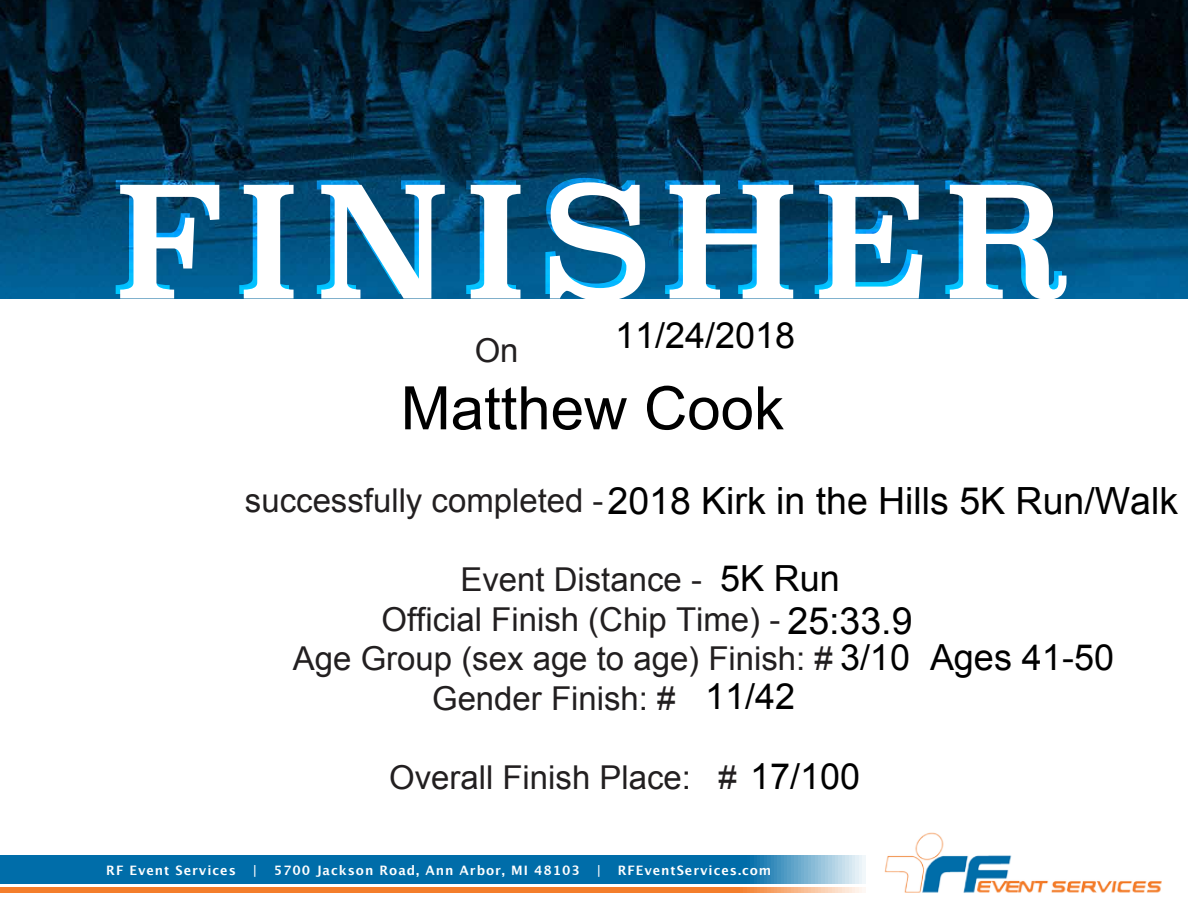
<style>
.page{position:relative;width:1188px;height:918px;background:#fff}
.page>*{position:absolute;margin:0;border:0;box-sizing:border-box;transform-origin:0 0}
.t1{font:153px "Superclarendon";letter-spacing:.1em;color:#fff}
.t2{font:60px "Arial";color:#000}
.t3{font:37.5px "Arial";color:#000}
.t4{font:36px "Arial";color:#000}
.t5{font:32.85px "Arial";color:#221f20}
.t6{font:700 13.05px "Lucida Grande";letter-spacing:.075em;color:#fff}
.s1{font-size:36px;color:#000}
</style>
<div class="page">
<img style="left:0;top:0;width:1188px;height:298px">
<img style="left:884px;top:832px;width:278px;height:61px">
<svg style="left:0;top:856px;width:865px;height:27px;background:#1076ae"></svg>
<svg style="left:0;top:887px;width:865px;height:5px;background:#f48739"></svg>
<h1 class="t1" style="left:110px;top:135px;width:957px">FINISHER</h1>
<p class="t5" style="left:475px;top:328px;width:45px">On</p>
<p class="t4" style="left:615px;top:315px;width:182px">11/24/2018</p>
<h2 class="t2" style="left:401px;top:375px;width:385px">Matthew Cook</h2>
<p class="t3" style="left:608px;top:480px;width:572px">2018 Kirk in the Hills 5K Run/Walk</p>
<p class="t5" style="left:245px;top:479px;width:360px">successfully completed -</p>
<p class="t4" style="left:720px;top:558px;width:121px">5K Run</p>
<p class="t5" style="left:460px;top:558px;width:243px">Event Distance -</p>
<p class="t5" style="left:382px;top:598px;width:400px">Official Finish (Chip Time) -</p>
<p class="t5" style="left:293px;top:637px;width:619px">Age Group (sex age to age) Finish: # <span class="s1">3/10</span></p>
<p class="t5" style="left:432px;top:677px;width:245px">Gender Finish: #</p>
<p class="t3" style="left:788px;top:600px;width:127px">25:33.9</p>
<p class="t4" style="left:705px;top:677px;width:92px">11/42</p>
<p class="t4" style="left:930px;top:638px;width:186px">Ages 41-50</p>
<p class="t5" style="left:389px;top:756px;width:472px">Overall Finish Place: # <span class="s1">17/100</span></p>
<p class="t6" style="left:106px;top:860px;width:131px">RF Event Services</p>
<p class="t6" style="left:252px;top:860px;width:6px">|</p>
<p class="t6" style="left:274px;top:860px;width:308px">5700 Jackson Road, Ann Arbor, MI 48103</p>
<p class="t6" style="left:596px;top:860px;width:6px">|</p>
<p class="t6" style="left:618px;top:860px;width:155px">RFEventServices.com</p>
</div>
